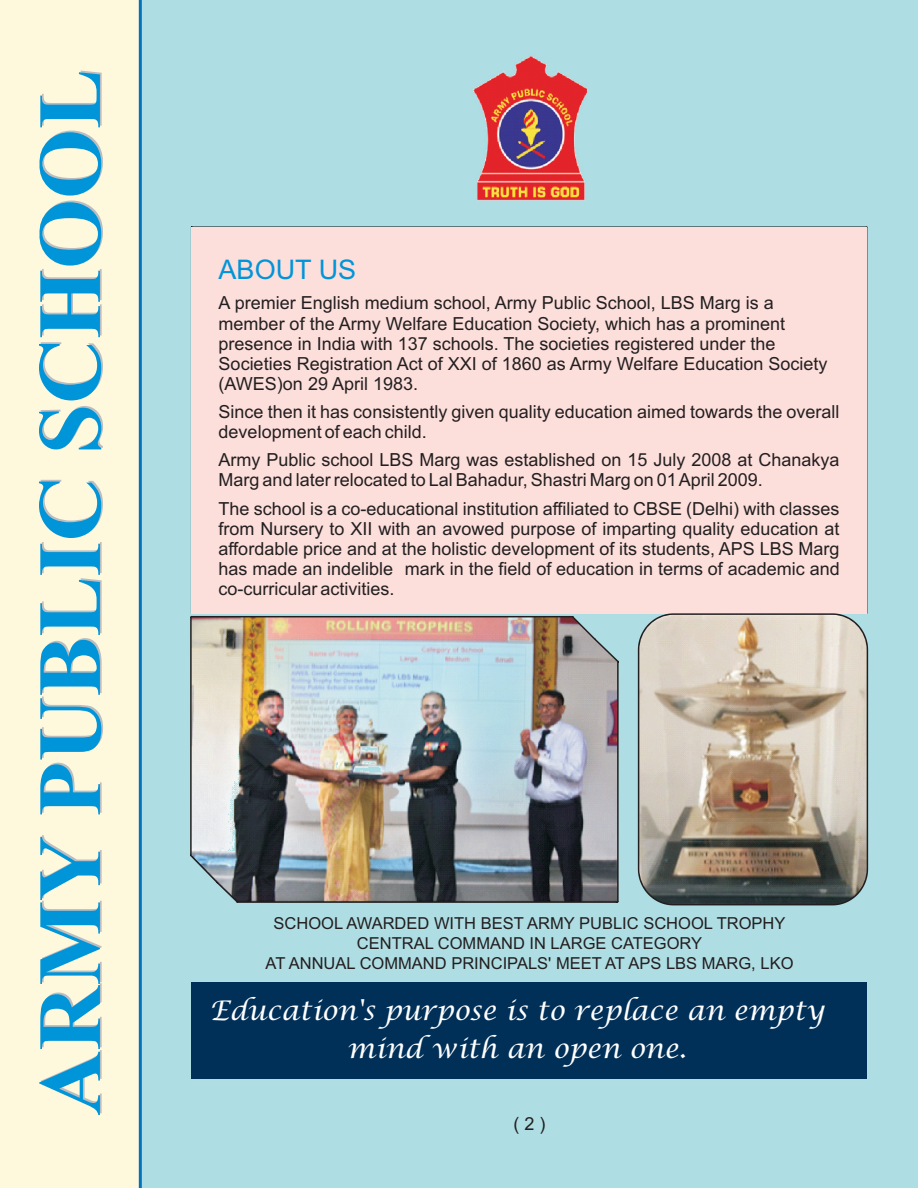
<style>
.page{position:relative;width:918px;height:1188px;background:#aedee4}
.page>*{position:absolute;margin:0;border:0;box-sizing:border-box;transform-origin:0 0}
.t1{font:700 90px "Times New Roman";color:#0095d9}
.t2{font:italic 27px/37.7px "Lucida Calligraphy";color:#fff;text-align:center}
.t3{font:27px "Arial";color:#0095d9}
.t4{font:18px/20.1px "Arial";color:#231f20}
.t5{font:16.5px/20.1px "Arial";color:#231f20;text-align:center}
</style>
<div class="page">
<div style="left:0;top:0;width:140px;height:1188px;background:#fef8dd"></div>
<img style="left:473px;top:56px;width:114px;height:145px">
<div style="left:192px;top:982px;width:675px;height:97px;background:#003058"></div>
<div style="left:192px;top:227px;width:675px;height:386px;background:#fcdedb"></div>
<img style="left:192px;top:617px;width:425px;height:284px">
<svg style="left:638px;top:613px;width:230px;height:292px"></svg>
<img style="left:639px;top:615px;width:228px;height:289px;border-radius:35px">
<hr style="left:139px;top:0;width:3px;height:1188px;background:#0072bc">
<h1 class="t1" style="left:39px;top:1116px;width:1048px;rotate:-90deg">ARMY PUBLIC SCHOOL</h1>
<h2 class="t3" style="left:219px;top:259px;width:139px">ABOUT US</h2>
<p class="t4" style="left:219px;top:295px;width:610px">A premier English medium school, Army Public School, LBS Marg is a member of the Army Welfare Education Society, which has a prominent presence in India with 137 schools. The societies registered under the Societies Registration Act of XXI of 1860 as Army Welfare Education Society (AWES)on 29 April 1983.</p>
<p class="t4" style="left:219px;top:403px;width:622px">Since then it has consistently given quality education aimed towards the overall development of each child.</p>
<p class="t4" style="left:219px;top:452px;width:622px">Army Public school LBS Marg was established on 15 July 2008 at Chanakya<br>Marg and later relocated to Lal Bahadur, Shastri Marg on 01 April 2009.</p>
<p class="t4" style="left:219px;top:500px;width:623px;text-align:justify">The school is a co-educational institution affiliated to CBSE (Delhi) with classes from Nursery to XII with an avowed purpose of imparting quality education at affordable price and at the holistic development of its students, APS LBS Marg has made an indelible mark in the field of education in terms of academic and co-curricular activities.</p>
<p class="t5" style="left:266px;top:914px;width:529px">SCHOOL AWARDED WITH BEST ARMY PUBLIC SCHOOL TROPHY<br>CENTRAL COMMAND IN LARGE CATEGORY<br>AT ANNUAL COMMAND PRINCIPALS' MEET AT APS LBS MARG, LKO</p>
<h2 class="t2" style="left:210px;top:995px;width:616px">Education's purpose is to replace an empty mind with an open one.</h2>
<p class="t4" style="left:513px;top:1115px;width:34px">( 2 )</p>
</div>
